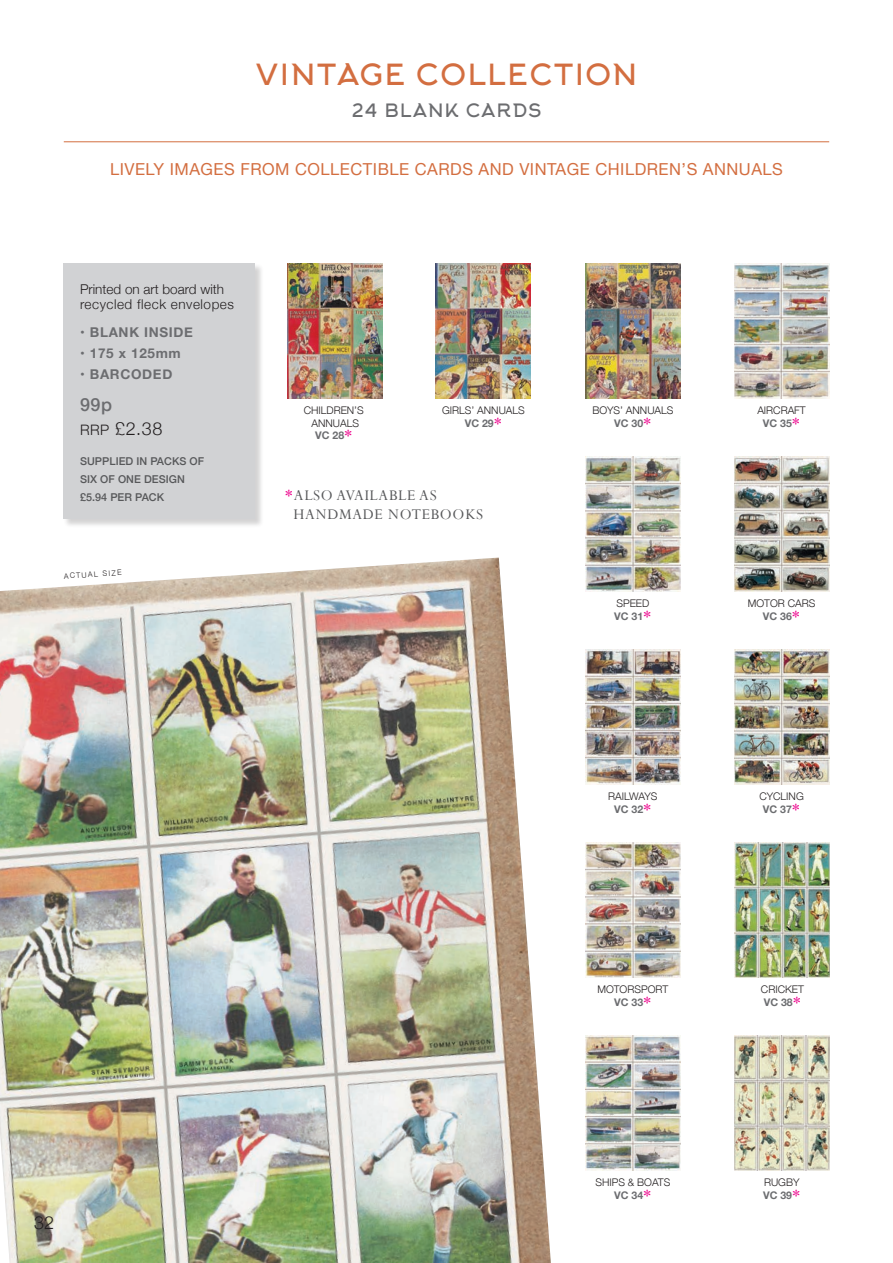
<style>
.page{position:relative;width:893px;height:1263px;background:#fff}
.page>*{position:absolute;margin:0;border:0;box-sizing:border-box;transform-origin:0 0}
.RANGE{font:28.5px "Arkhip";letter-spacing:.04em;color:#d36e40}
.MESSAGE{font:18px "Arkhip";letter-spacing:.04em;color:#6c6d70}
.Paragraph_Style_6{font:300 18px "Helvetica Neue";color:#231f20}
.t1{font:500 18px "Helvetica Neue";color:#6c6d70}
.t2{font:16.5px "Helvetica Neue";letter-spacing:.03em;color:#d36e40}
.MESSAGE-2{font:16.5px "Perpetua";letter-spacing:.04em;color:#57585a}
.size{font:700 13.5px "Helvetica Neue";letter-spacing:.05em;color:#6c6d70}
.t3{font:300 13.5px "Helvetica Neue";letter-spacing:.04em;color:#231f20}
.t4{font:300 13.5px "Helvetica Neue";color:#231f20}
.size-2{font:500 10.8px "Helvetica Neue";letter-spacing:.005em;color:#57585a}
.t5{font:300 10.5px "Helvetica Neue";color:#231f20}
.Paragraph_Style_6-2{font:700 10.5px "Helvetica Neue";color:#6c6d70}
.Paragraph_Style_4{font:300 7.5px "Helvetica Neue";color:#231f20}
.s1{font-size:14.4px}
.s2{font-family:"Perpetua";font-weight:400;font-size:18px;color:#ed028c}
.s3{font-size:18px;color:#ed028c}
</style>
<div class="page">
<img style="left:0;top:557px;width:551px;height:706px">
<img style="left:287px;top:264px;width:95px;height:134px">
<img style="left:436px;top:264px;width:95px;height:134px">
<img style="left:585px;top:649px;width:95px;height:135px">
<img style="left:585px;top:842px;width:95px;height:135px">
<img style="left:585px;top:457px;width:95px;height:134px">
<img style="left:585px;top:264px;width:95px;height:134px">
<img style="left:585px;top:1035px;width:95px;height:135px">
<img style="left:734px;top:457px;width:95px;height:134px">
<img style="left:734px;top:650px;width:95px;height:134px">
<img style="left:734px;top:264px;width:95px;height:134px">
<img style="left:735px;top:843px;width:95px;height:134px">
<img style="left:734px;top:1035px;width:95px;height:135px">
<hr style="left:64px;top:141px;width:765px;height:1px;background:#d36e40">
<div style="left:63px;top:263px;width:201px;height:265px;background:#231f20;opacity:.2"></div>
<div style="left:64px;top:264px;width:191px;height:255px;background:#d1d2d4"></div>
<p class="RANGE" style="left:256px;top:58px;width:383px">VINTAGE COLLECTION</p>
<p class="MESSAGE" style="left:351px;top:100px;width:191px">24 BLANK CARDS</p>
<p class="t2" style="left:110px;top:157px;width:674px">LIVELY IMAGES FROM COLLECTIBLE CARDS AND VINTAGE CHILDREN’S ANNUALS</p>
<p class="t4" style="left:80px;top:278px;width:146px">Printed on art board with</p>
<p class="t3" style="left:80px;top:293px;width:155px">recycled fleck envelopes</p>
<p class="size" style="left:80px;top:322px;width:114px">• BLANK INSIDE</p>
<p class="size" style="left:80px;top:343px;width:102px">• 175 x 125mm</p>
<p class="size" style="left:80px;top:364px;width:94px">• BARCODED</p>
<p class="t1" style="left:80px;top:390px;width:34px">99p</p>
<p class="Paragraph_Style_6" style="left:80px;top:414px;width:84px"><span class="s1">RRP</span> £2.38</p>
<p class="size-2" style="left:80px;top:453px;width:126px">SUPPLIED IN PACKS OF</p>
<p class="size-2" style="left:80px;top:471px;width:106px">SIX OF ONE DESIGN</p>
<p class="size-2" style="left:80px;top:489px;width:86px">£5.94 PER PACK</p>
<p class="Paragraph_Style_4" style="left:63px;top:570px;width:59px;rotate:-4deg">ACTUAL SIZE</p>
<p class="t5" style="left:304px;top:402px;width:62px">CHILDREN’S</p>
<p class="t5" style="left:312px;top:415px;width:49px">ANNUALS</p>
<p class="Paragraph_Style_6-2" style="left:315px;top:427px;width:39px">VC 28<span class="s2">*</span></p>
<p class="t5" style="left:442px;top:402px;width:84px">GIRLS’ ANNUALS</p>
<p class="Paragraph_Style_6-2" style="left:465px;top:415px;width:39px">VC 29<span class="s2">*</span></p>
<p class="MESSAGE-2" style="left:285px;top:485px;width:153px"><span class="s3">*</span>ALSO AVAILABLE AS</p>
<p class="MESSAGE-2" style="left:294px;top:504px;width:191px">HANDMADE NOTEBOOKS</p>
<p class="t5" style="left:592px;top:402px;width:83px">BOYS’ ANNUALS</p>
<p class="Paragraph_Style_6-2" style="left:614px;top:415px;width:39px">VC 30<span class="s2">*</span></p>
<p class="t5" style="left:616px;top:595px;width:34px">SPEED</p>
<p class="Paragraph_Style_6-2" style="left:614px;top:608px;width:39px">VC 31<span class="s2">*</span></p>
<p class="t5" style="left:608px;top:788px;width:51px">RAILWAYS</p>
<p class="Paragraph_Style_6-2" style="left:614px;top:801px;width:39px">VC 32<span class="s2">*</span></p>
<p class="t5" style="left:757px;top:402px;width:50px">AIRCRAFT</p>
<p class="Paragraph_Style_6-2" style="left:763px;top:415px;width:39px">VC 35<span class="s2">*</span></p>
<p class="t5" style="left:748px;top:595px;width:69px">MOTOR CARS</p>
<p class="Paragraph_Style_6-2" style="left:763px;top:608px;width:39px">VC 36<span class="s2">*</span></p>
<p class="t5" style="left:759px;top:788px;width:46px">CYCLING</p>
<p class="Paragraph_Style_6-2" style="left:763px;top:801px;width:39px">VC 37<span class="s2">*</span></p>
<p class="Paragraph_Style_6" style="left:34px;top:1208px;width:22px">32</p>
<p class="t5" style="left:597px;top:981px;width:72px">MOTORSPORT</p>
<p class="Paragraph_Style_6-2" style="left:614px;top:994px;width:39px">VC 33<span class="s2">*</span></p>
<p class="t5" style="left:595px;top:1174px;width:76px">SHIPS &amp; BOATS</p>
<p class="Paragraph_Style_6-2" style="left:614px;top:1187px;width:39px">VC 34<span class="s2">*</span></p>
<p class="t5" style="left:761px;top:981px;width:44px">CRICKET</p>
<p class="Paragraph_Style_6-2" style="left:764px;top:994px;width:39px">VC 38<span class="s2">*</span></p>
<p class="t5" style="left:764px;top:1174px;width:37px">RUGBY</p>
<p class="Paragraph_Style_6-2" style="left:763px;top:1187px;width:39px">VC 39<span class="s2">*</span></p>
</div>
